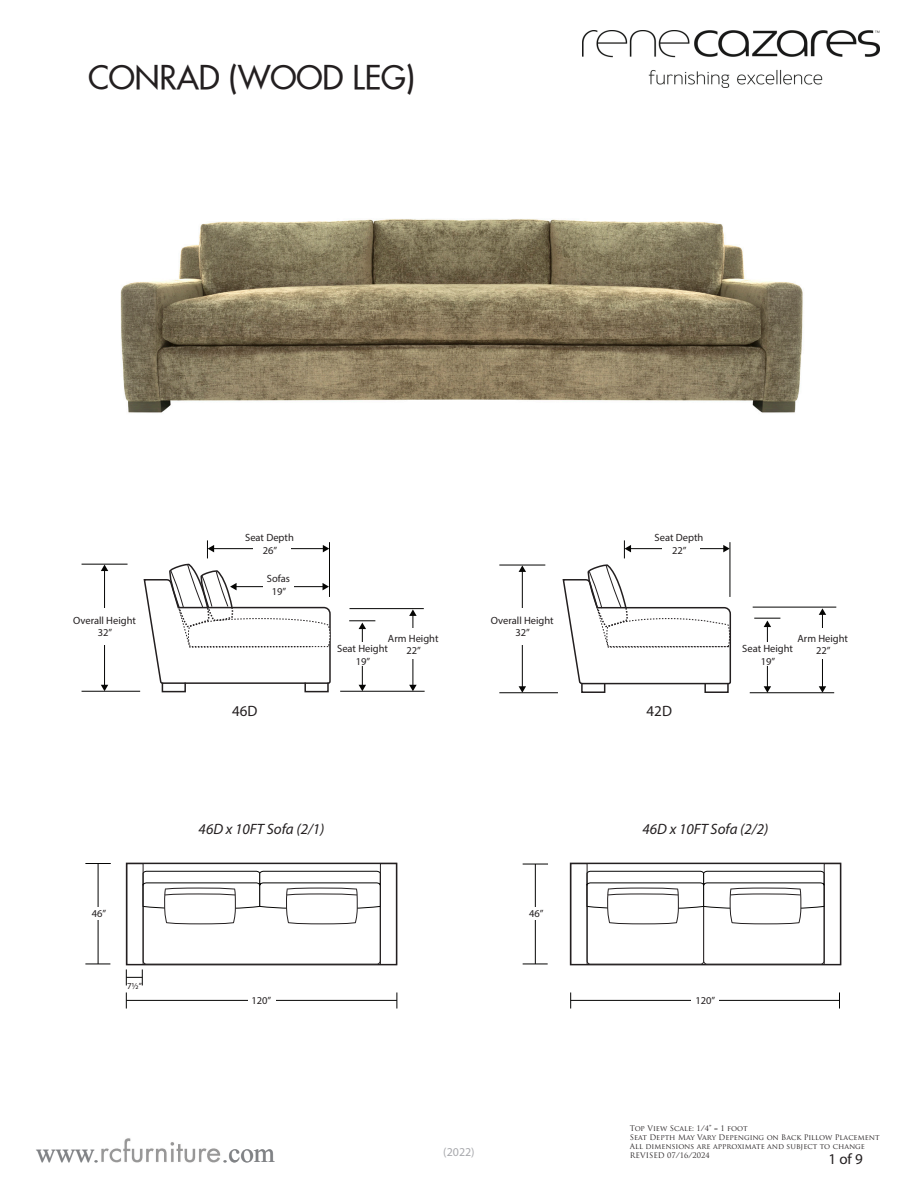
<style>
.page{position:relative;width:918px;height:1188px;background:#fff}
.page>*{position:absolute;margin:0;border:0;box-sizing:border-box;transform-origin:0 0}
.t1{font:31.5px "Futura Extended";color:#231f20}
.t2{font:27px "Times New Roman";color:#808285}
.t3{font:italic 15px "Myriad Pro";color:#231f20}
.t4{font:15px "Myriad Pro";color:#231f20}
.t5{font:12px "Myriad Pro";color:#a8a9ad}
.t6{font:10.5px/12.6px "Myriad Pro";color:#231f20;text-align:center}
.t7{font:9px "Myriad Pro";color:#231f20}
.t8{font:7.5px/9px "Trajan Pro";color:#231f20}
</style>
<div class="page">
<img style="left:120px;top:219px;width:683px;height:194px">
<img style="left:101px;top:1138px;width:120px;height:25px">
<img style="left:582px;top:30px;width:297px;height:58px">
<hr style="left:104px;top:570px;width:1px;height:116px;background:#050504">
<svg style="left:101px;top:565px;width:7px;height:6px"></svg>
<svg style="left:101px;top:685px;width:7px;height:6px"></svg>
<hr style="left:82px;top:564px;width:46px;height:1px;background:#050504">
<hr style="left:82px;top:691px;width:58px;height:1px;background:#050504">
<div style="left:71px;top:609px;width:67px;height:36px;background:#fff"></div>
<hr style="left:362px;top:628px;width:1px;height:58px;background:#050504">
<svg style="left:359px;top:685px;width:7px;height:6px"></svg>
<svg style="left:349px;top:620px;width:26px;height:9px"></svg>
<div style="left:348px;top:643px;width:26px;height:23px;background:#fff"></div>
<hr style="left:413px;top:615px;width:1px;height:71px;background:#050504">
<svg style="left:409px;top:609px;width:8px;height:7px"></svg>
<svg style="left:409px;top:685px;width:8px;height:6px"></svg>
<hr style="left:350px;top:608px;width:74px;height:1px;background:#050504">
<hr style="left:340px;top:691px;width:85px;height:1px;background:#050504">
<div style="left:400px;top:629px;width:26px;height:30px;background:#fff"></div>
<hr style="left:522px;top:571px;width:1px;height:116px;background:#050504">
<svg style="left:519px;top:566px;width:7px;height:6px"></svg>
<svg style="left:519px;top:686px;width:7px;height:6px"></svg>
<hr style="left:499px;top:565px;width:46px;height:1px;background:#050504">
<hr style="left:499px;top:692px;width:59px;height:1px;background:#050504">
<div style="left:489px;top:609px;width:67px;height:36px;background:#fff"></div>
<hr style="left:767px;top:626px;width:1px;height:61px;background:#050504">
<svg style="left:764px;top:686px;width:7px;height:6px"></svg>
<svg style="left:754px;top:618px;width:26px;height:9px"></svg>
<div style="left:753px;top:643px;width:26px;height:23px;background:#fff"></div>
<hr style="left:822px;top:614px;width:1px;height:73px;background:#050504">
<svg style="left:819px;top:608px;width:7px;height:7px"></svg>
<svg style="left:819px;top:686px;width:7px;height:6px"></svg>
<hr style="left:753px;top:607px;width:83px;height:1px;background:#050504">
<hr style="left:750px;top:692px;width:84px;height:1px;background:#050504">
<div style="left:810px;top:629px;width:25px;height:30px;background:#fff"></div>
<div style="left:126px;top:863px;width:271px;height:102px;border:2px solid #231f20"></div>
<div style="left:380px;top:863px;width:17px;height:102px;border:1px solid #231f20"></div>
<div style="left:126px;top:863px;width:17px;height:102px;border:1px solid #231f20"></div>
<hr style="left:126px;top:1000px;width:271px;height:1px;background:#050504">
<svg style="left:126px;top:992px;width:1px;height:17px"></svg>
<svg style="left:397px;top:992px;width:1px;height:17px"></svg>
<div style="left:248px;top:994px;width:27px;height:13px;background:#fff"></div>
<div style="left:570px;top:863px;width:271px;height:102px;border:2px solid #231f20"></div>
<div style="left:824px;top:863px;width:17px;height:102px;border:1px solid #231f20"></div>
<div style="left:570px;top:863px;width:17px;height:102px;border:1px solid #231f20"></div>
<hr style="left:571px;top:1000px;width:269px;height:1px;background:#050504">
<svg style="left:570px;top:992px;width:1px;height:17px"></svg>
<svg style="left:839px;top:992px;width:1px;height:17px"></svg>
<div style="left:692px;top:994px;width:27px;height:13px;background:#fff"></div>
<hr style="left:535px;top:864px;width:1px;height:100px;background:#050504">
<svg style="left:523px;top:864px;width:25px;height:1px"></svg>
<svg style="left:523px;top:964px;width:25px;height:1px"></svg>
<div style="left:528px;top:908px;width:15px;height:12px;background:#fff"></div>
<hr style="left:98px;top:863px;width:1px;height:101px;background:#050504">
<svg style="left:85px;top:863px;width:26px;height:1px"></svg>
<svg style="left:85px;top:964px;width:25px;height:1px"></svg>
<div style="left:91px;top:908px;width:14px;height:12px;background:#fff"></div>
<div style="left:704px;top:683px;width:25px;height:10px;border:2px solid #231f20"></div>
<div style="left:581px;top:683px;width:24px;height:10px;border:2px solid #231f20"></div>
<div style="left:304px;top:682px;width:25px;height:10px;border:2px solid #231f20"></div>
<div style="left:162px;top:682px;width:24px;height:10px;border:2px solid #231f20"></div>
<svg style="left:143px;top:540px;width:188px;height:145px"></svg>
<svg style="left:562px;top:540px;width:170px;height:145px"></svg>
<svg style="left:586px;top:871px;width:239px;height:94px"></svg>
<svg style="left:126px;top:871px;width:255px;height:114px"></svg>
<h1 class="t1" style="left:88px;top:56px;width:328px">CONRAD (WOOD LEG)</h1>
<h3 class="t6" style="left:73px;top:614px;width:64px">Overall Height<br>32”</h3>
<h3 class="t6" style="left:245px;top:531px;width:50px">Seat Depth<br>26”</h3>
<h3 class="t6" style="left:267px;top:572px;width:25px">Sofas<br>19”</h3>
<h3 class="t6" style="left:337px;top:633px;width:103px;line-height:10.6px;text-align:left;text-indent:51px">Arm Height<br>Seat Height</h3>
<h3 class="t6" style="left:406px;top:644px;width:16px">22”</h3>
<h3 class="t6" style="left:356px;top:655px;width:16px">19”</h3>
<h3 class="t6" style="left:491px;top:614px;width:64px">Overall Height<br>32”</h3>
<h3 class="t6" style="left:655px;top:531px;width:50px">Seat Depth<br>22”</h3>
<h3 class="t4" style="left:232px;top:702px;width:27px">46D</h3>
<h3 class="t4" style="left:647px;top:702px;width:27px">42D</h3>
<h3 class="t6" style="left:798px;top:632px;width:52px">Arm Height</h3>
<h3 class="t6" style="left:742px;top:642px;width:52px">Seat Height</h3>
<h3 class="t6" style="left:816px;top:644px;width:16px">22”</h3>
<h3 class="t6" style="left:761px;top:655px;width:16px">19”</h3>
<h3 class="t3" style="left:199px;top:820px;width:127px">46D x 10FT Sofa (2/1)</h3>
<h3 class="t3" style="left:642px;top:820px;width:127px">46D x 10FT Sofa (2/2)</h3>
<h3 class="t6" style="left:92px;top:907px;width:16px">46”</h3>
<h3 class="t6" style="left:529px;top:907px;width:16px">46”</h3>
<p class="t7" style="left:127px;top:981px;width:16px">7½”</p>
<h2 class="t2" style="left:36px;top:1135px;width:65px">www.</h2>
<h3 class="t6" style="left:251px;top:994px;width:21px">120”</h3>
<h2 class="t2" style="left:222px;top:1135px;width:55px">.com</h2>
<h3 class="t5" style="left:443px;top:1145px;width:33px">(2022)</h3>
<h3 class="t6" style="left:695px;top:994px;width:21px">120”</h3>
<p class="t8" style="left:630px;top:1124px;width:251px">Top View Scale: 1/4” = 1 foot<br>Seat Depth May Vary Depenging on Back Pillow Placement All dimensions are approximate and subject to change REVISED 07/16/2024</p>
<h3 class="t4" style="left:828px;top:1150px;width:36px">1 of 9</h3>
</div>
